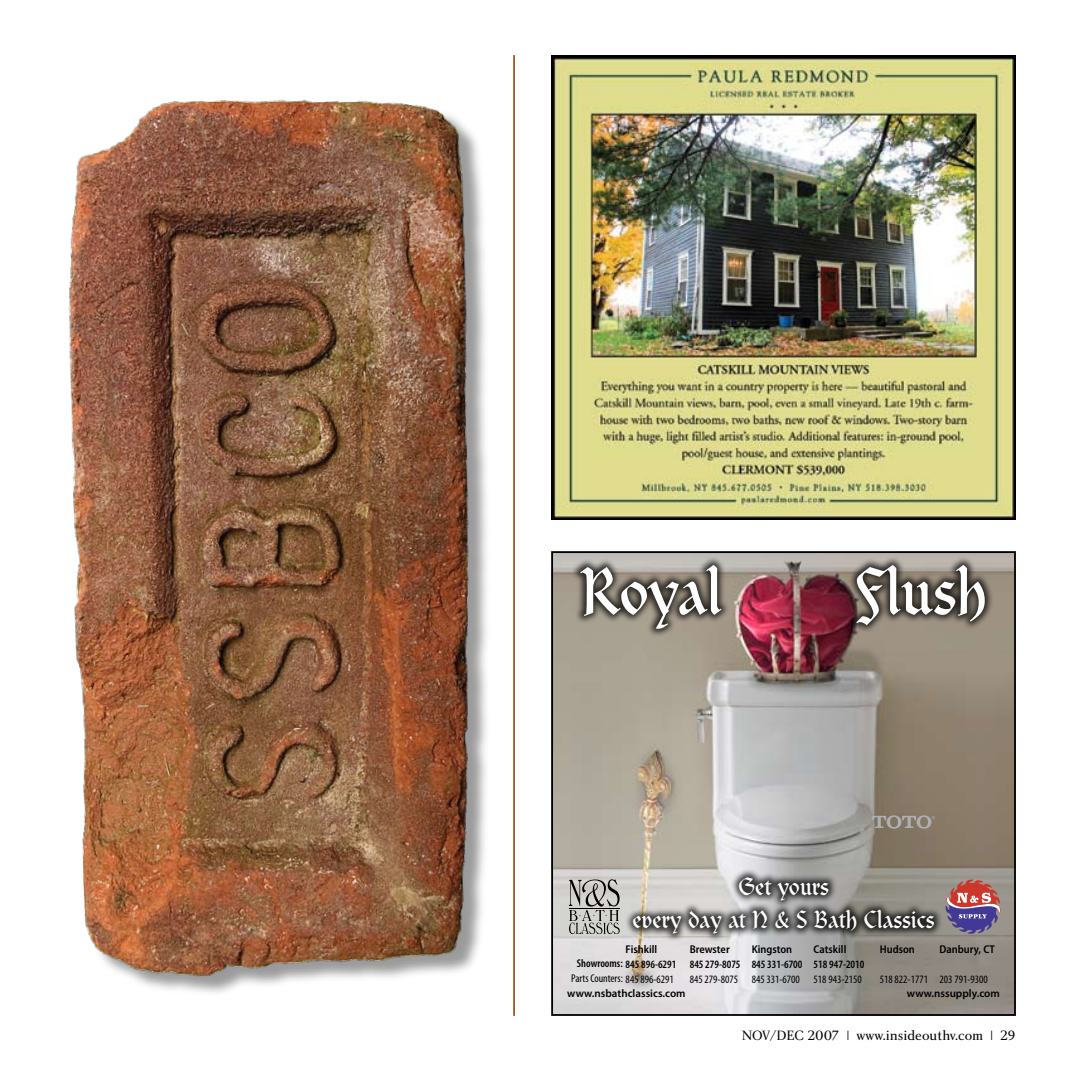
<style>
.page{position:relative;width:1071px;height:1071px;background:#fff}
.page>*{position:absolute;margin:0;border:0;box-sizing:border-box;transform-origin:0 0}
.t1{font:66.33px "Clairvaux LT Std";color:#fff}
.t2{font:24.85px/33.1px "Clairvaux LT Std";color:#fff;text-align:center}
.t3{font:14px "Charlotte Book Plain";color:#000}
.t4{font:condensed 11.2px "Myriad Pro";color:#000}
.t5{font:600 condensed 11.2px "Myriad Pro";color:#000}
.t6{font:600 semi-condensed 11.2px "Myriad Pro";color:#000}
.t7{font:600 11.03px "Myriad Pro";color:#000}
</style>
<div class="page">
<div style="left:71px;top:100px;width:421px;height:898px;background:#000;opacity:.4"></div>
<img style="left:69px;top:99px;width:423px;height:881px">
<img style="left:551px;top:55px;width:465px;height:465px">
<img style="left:554px;top:554px;width:459px;height:459px">
<div style="left:570px;top:555px;width:446px;height:139px;background:#000;opacity:.75"></div>
<svg style="left:872px;top:815px;width:63px;height:14px"></svg>
<svg style="left:569px;top:879px;width:51px;height:55px;background:#a1a09d"></svg>
<div style="left:623px;top:867px;width:393px;height:131px;background:#000;opacity:.75"></div>
<div style="left:551px;top:551px;width:465px;height:465px;border:2px solid #000"></div>
<hr style="left:513px;top:55px;width:2px;height:961px;background:#a64d21">
<h1 class="t1" style="left:580px;top:552px;width:143px">Royal</h1>
<h1 class="t1" style="left:855px;top:552px;width:134px">Flush</h1>
<h2 class="t2" style="left:632px;top:870px;width:304px">Get yours<br>every day at N &amp; S Bath Classics</h2>
<p class="t6" style="left:626px;top:943px;width:33px">Fishkill</p>
<p class="t6" style="left:690px;top:943px;width:42px">Brewster</p>
<p class="t6" style="left:752px;top:943px;width:42px">Kingston</p>
<p class="t6" style="left:814px;top:943px;width:34px">Catskill</p>
<p class="t6" style="left:880px;top:943px;width:37px">Hudson</p>
<p class="t6" style="left:940px;top:943px;width:57px">Danbury, CT</p>
<p class="t5" style="left:626px;top:958px;width:240px">845 896-6291 845 279-8075 845 331-6700 518 947-2010</p>
<p class="t4" style="left:626px;top:973px;width:50px">845 896-6291</p>
<p class="t4" style="left:690px;top:973px;width:174px">845 279-8075 845 331-6700 518 943-2150</p>
<p class="t4" style="left:880px;top:973px;width:110px">518 822-1771 203 791-9300</p>
<p class="t5" style="left:577px;top:957px;width:47px">Showrooms:</p>
<p class="t4" style="left:571px;top:972px;width:53px">Parts Counters:</p>
<p class="t7" style="left:567px;top:987px;width:120px">www.nsbathclassics.com</p>
<p class="t7" style="left:907px;top:987px;width:94px">www.nssupply.com</p>
<p class="t3" style="left:742px;top:1026px;width:276px">NOV/DEC 2007 | www.insideouthv.com | 29</p>
</div>
